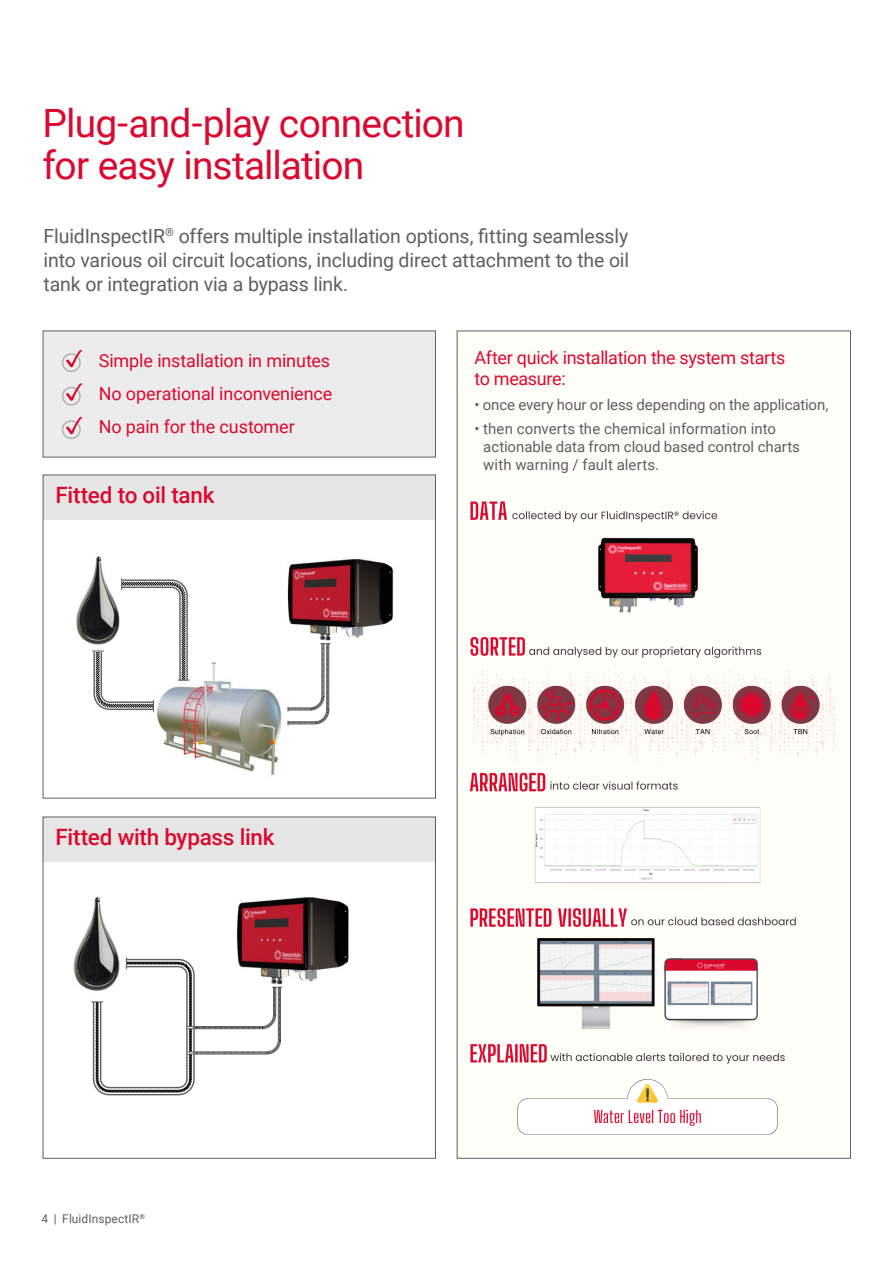
<style>
.page{position:relative;width:893px;height:1263px;background:#fff}
.page>*{position:absolute;margin:0;border:0;box-sizing:border-box;transform-origin:0 0}
.t1{font:39px/42px "Roboto";letter-spacing:-.025em;color:#dc092f}
.t2{font:500 22.5px "Roboto";letter-spacing:-.01em;color:#dc092f}
.t3{font:19.5px/24px "Roboto";letter-spacing:-.01em;color:#5f5f5f;text-align:justify}
.t4{font:18px/33px "Roboto";letter-spacing:-.01em;color:#dc092f}
.t5{font:15px/18px "Roboto";color:#5f5f5f}
.t6{font:12px "Roboto";letter-spacing:.005em;color:#5f5f5f}
</style>
<div class="page">
<div style="left:457px;top:331px;width:393px;height:161px;background:#fffef9"></div>
<div style="left:43px;top:331px;width:393px;height:126px;background:#ececec"></div>
<svg style="left:42px;top:816px;width:394px;height:343px"></svg>
<img style="left:233px;top:896px;width:121px;height:89px">
<img style="left:64px;top:887px;width:62px;height:115px">
<svg style="left:92px;top:958px;width:190px;height:135px"></svg>
<div style="left:62px;top:353px;width:19px;height:19px;border:1px solid #afafaf;border-radius:50%"></div>
<svg style="left:66px;top:349px;width:16px;height:19px"></svg>
<div style="left:62px;top:387px;width:19px;height:19px;border:1px solid #afafaf;border-radius:50%"></div>
<svg style="left:66px;top:383px;width:16px;height:18px"></svg>
<div style="left:62px;top:420px;width:19px;height:19px;border:1px solid #afafaf;border-radius:50%"></div>
<svg style="left:66px;top:416px;width:16px;height:19px"></svg>
<svg style="left:42px;top:474px;width:394px;height:325px"></svg>
<img style="left:67px;top:547px;width:55px;height:104px">
<img style="left:283px;top:558px;width:114px;height:84px">
<img style="left:153px;top:658px;width:135px;height:124px">
<svg style="left:93px;top:579px;width:96px;height:132px"></svg>
<svg style="left:246px;top:642px;width:84px;height:83px"></svg>
<img style="left:469px;top:501px;width:367px;height:634px">
<h1 class="t1" style="left:43px;top:101px;width:424px">Plug-and-play connection for easy installation</h1>
<p class="t3" style="left:44px;top:223px;width:587px">FluidInspectIR<sup>®</sup> offers multiple installation options, fitting seamlessly into various oil circuit locations, including direct attachment to the oil tank or integration via a bypass link.</p>
<p class="t4" style="left:99px;top:343px;width:235px">Simple installation in minutes<br>No operational inconvenience<br>No pain for the customer</p>
<p class="t2" style="left:55px;top:479px;width:161px">Fitted to oil tank</p>
<p class="t2" style="left:55px;top:821px;width:221px">Fitted with bypass link</p>
<p class="t4" style="left:474px;top:346px;width:312px;line-height:21.6px">After quick installation the system starts to measure:</p>
<p class="t5" style="left:474px;top:395px;width:355px">• once every hour or less depending on the application,</p>
<p class="t5" style="left:483px;top:419px;width:318px;text-indent:-9px">• then converts the chemical information into actionable data from cloud based control charts with warning / fault alerts.</p>
<p class="t6" style="left:41px;top:1210px;width:105px">4 | FluidInspectIR<sup>®</sup></p>
</div>
